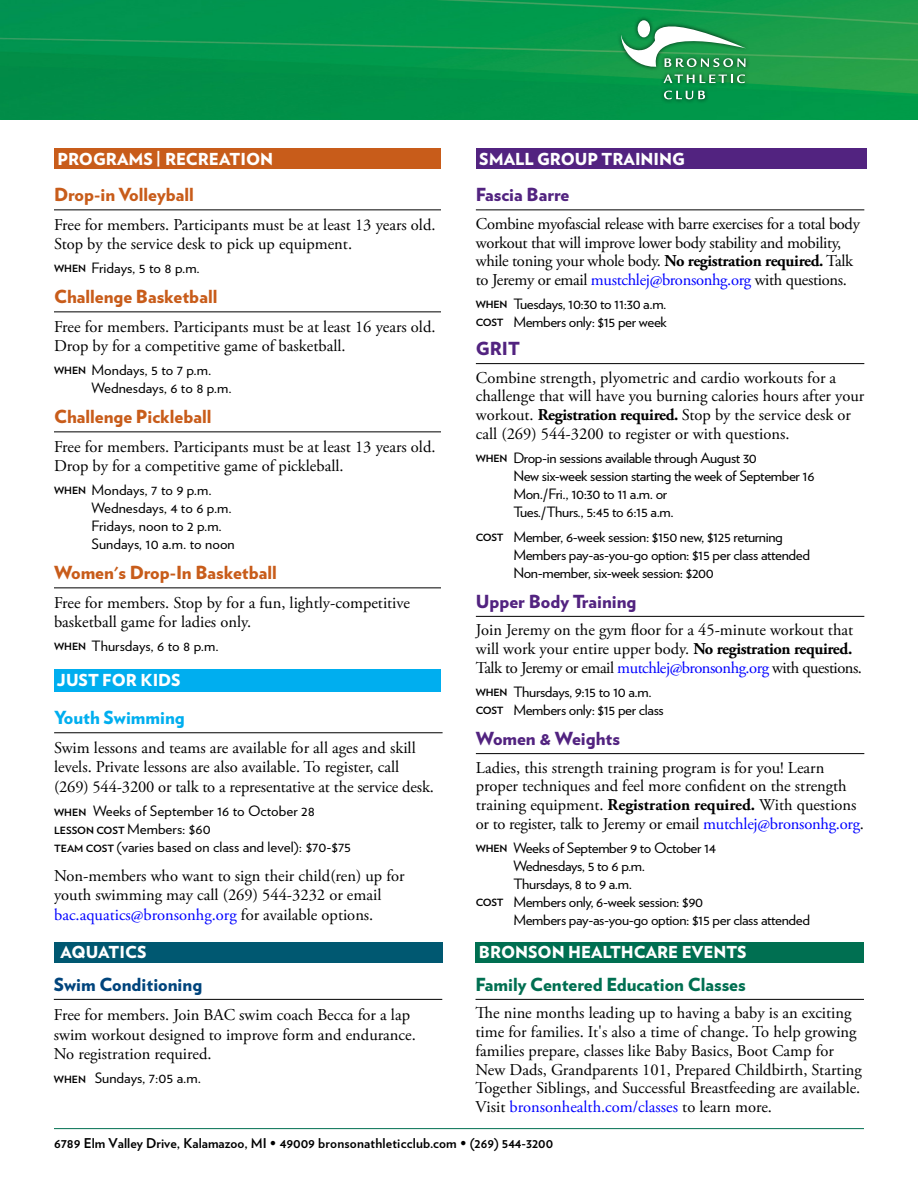
<style>
.page{position:relative;width:918px;height:1188px;background:#fff}
.page>*{position:absolute;margin:0;border:0;box-sizing:border-box;transform-origin:0 0}
.t1{font:900 18px "Verlag";color:#c85c1a}
.t2{font:900 18px "Verlag";color:#522380}
.t3{font:900 18px "Verlag";color:#006f51}
.t4{font:900 18px "Verlag";color:#00447c}
.t5{font:900 18px "Verlag";color:#00aeef}
.t6{font:16.5px/18.8px "Adobe Garamond Pro";color:#000}
.t7{font:16.5px/18.8px "Adobe Garamond Pro";letter-spacing:-.02em;color:#000}
.t8{font:900 16.5px "Verlag";color:#fff}
.t9{font:14.25px/18px "Verlag";letter-spacing:-.025em;color:#000;scale:1.05 1}
.t10{font:14.25px/18px "Verlag";color:#000;scale:1.05 1}
.t11{font:700 13.5px "Verlag";color:#000}
.s1{font-weight:700;font-size:10.05px}
.s2{color:#00f}
.s3{font-weight:700}
.s4{font-size:15px}
</style>
<div class="page">
<img style="left:0;top:0;width:918px;height:119px">
<div style="left:617px;top:16px;width:133px;height:88px;background:#000;opacity:.75"></div>
<svg style="left:664px;top:91px;width:41px;height:8px"></svg>
<svg style="left:663px;top:74px;width:82px;height:9px"></svg>
<svg style="left:621px;top:4px;width:125px;height:64px"></svg>
<div style="left:54px;top:148px;width:387px;height:22px;background:#c85c1a"></div>
<div style="left:54px;top:669px;width:387px;height:23px;background:#00aeef"></div>
<hr style="left:54px;top:209px;width:387px;height:1px;background:#000">
<hr style="left:54px;top:311px;width:387px;height:1px;background:#000">
<hr style="left:54px;top:431px;width:387px;height:1px;background:#000">
<hr style="left:54px;top:587px;width:387px;height:1px;background:#000">
<hr style="left:54px;top:732px;width:389px;height:1px;background:#000">
<div style="left:476px;top:148px;width:391px;height:22px;background:#522380"></div>
<hr style="left:476px;top:209px;width:388px;height:1px;background:#000">
<hr style="left:476px;top:363px;width:388px;height:1px;background:#000">
<hr style="left:476px;top:616px;width:388px;height:1px;background:#000">
<hr style="left:476px;top:753px;width:388px;height:1px;background:#000">
<div style="left:54px;top:942px;width:388px;height:21px;background:#005871"></div>
<hr style="left:54px;top:999px;width:388px;height:1px;background:#000">
<div style="left:476px;top:942px;width:388px;height:21px;background:#006f51"></div>
<hr style="left:476px;top:999px;width:388px;height:1px;background:#000">
<hr style="left:54px;top:1128px;width:810px;height:1px;background:#006f51">
<p class="t8" style="left:57px;top:145px;width:217px">PROGRAMS | RECREATION</p>
<p class="t1" style="left:54px;top:180px;width:141px">Drop-in Volleyball</p>
<p class="t6" style="left:54px;top:215px;width:383px;line-height:19.5px">Free for members. Participants must be at least 13 years old.<br>Stop by the service desk to pick up equipment.</p>
<p class="t10" style="left:54px;top:258px;width:140px"><span class="s1">WHEN</span> Fridays, 5 to 8 p.m.</p>
<p class="t1" style="left:54px;top:282px;width:165px">Challenge Basketball</p>
<p class="t6" style="left:54px;top:317px;width:383px;line-height:19.5px">Free for members. Participants must be at least 16 years old.<br>Drop by for a competitive game of basketball.</p>
<p class="t10" style="left:92px;top:360px;width:135px;text-indent:-38px"><span class="s1">WHEN</span> Mondays, 5 to 7 p.m.<br>Wednesdays, 6 to 8 p.m.</p>
<p class="t1" style="left:54px;top:402px;width:159px">Challenge Pickleball</p>
<p class="t6" style="left:54px;top:437px;width:383px;line-height:19.5px">Free for members. Participants must be at least 13 years old.<br>Drop by for a competitive game of pickleball.</p>
<p class="t10" style="left:92px;top:480px;width:138px;text-indent:-38px"><span class="s1">WHEN</span> Mondays, 7 to 9 p.m.<br>Wednesdays, 4 to 6 p.m.<br>Fridays, noon to 2 p.m.<br>Sundays, 10 a.m. to noon</p>
<p class="t1" style="left:54px;top:558px;width:224px">Women's Drop-In Basketball</p>
<p class="t6" style="left:54px;top:593px;width:358px;line-height:19.5px">Free for members. Stop by for a fun, lightly-competitive basketball game for ladies only.</p>
<p class="t10" style="left:54px;top:636px;width:158px"><span class="s1">WHEN</span> Thursdays, 6 to 8 p.m.</p>
<p class="t8" style="left:57px;top:666px;width:125px">JUST FOR KIDS</p>
<p class="t5" style="left:54px;top:703px;width:132px">Youth Swimming</p>
<p class="t6" style="left:54px;top:738px;width:381px;line-height:19.5px">Swim lessons and teams are available for all ages and skill levels. Private lessons are also available. To register, call (269) 544-3200 or talk to a representative at the service desk.</p>
<p class="t10" style="left:54px;top:802px;width:284px"><span class="s1">WHEN</span> Weeks of September 16 to October 28<br><span class="s1">LESSON COST</span> Members: $60<br><span class="s1">TEAM COST</span> (varies based on class and level): $70-$75</p>
<p class="t6" style="left:54px;top:866px;width:352px;line-height:19.5px">Non-members who want to sign their child(ren) up for youth swimming may call (269) 544-3232 or email <span class="s2">bac.aquatics@bronsonhg.org</span> for available options.</p>
<p class="t8" style="left:479px;top:145px;width:207px">SMALL GROUP TRAINING</p>
<p class="t2" style="left:476px;top:180px;width:95px">Fascia Barre</p>
<p class="t7" style="left:476px;top:215px;width:386px">Combine myofascial release with barre exercises for a total body workout that will improve lower body stability and mobility, while toning your whole body. <span class="s3">No registration required.</span> Talk to Jeremy or email <span class="s2">mustchlej@bronsonhg.org</span> with questions.</p>
<p class="t9" style="left:476px;top:294px;width:183px"><span class="s1">WHEN</span> Tuesdays, 10:30 to 11:30 a.m.<br><span class="s1">COST</span> Members only: $15 per week</p>
<p class="t2" style="left:476px;top:334px;width:46px">GRIT</p>
<p class="t6" style="left:476px;top:369px;width:390px">Combine strength, plyometric and cardio workouts for a challenge that will have you burning calories hours after your workout. <span class="s3">Registration required.</span> Stop by the service desk or call (269) 544-3200 to register or with questions.</p>
<p class="t9" style="left:513px;top:448px;width:288px;text-indent:-38px"><span class="s1">WHEN</span> Drop-in sessions available through August 30<br>New six-week session starting the week of September 16<br>Mon./Fri., 10:30 to 11 a.m. or<br>Tues./Thurs., 5:45 to 6:15 a.m.</p>
<p class="t9" style="left:513px;top:527px;width:284px;text-indent:-38px"><span class="s1">COST</span> Member, 6-week session: $150 new, $125 returning<br>Members pay-as-you-go option: $15 per class attended<br>Non-member, six-week session: $200</p>
<p class="t2" style="left:476px;top:586px;width:162px">Upper Body Training</p>
<p class="t6" style="left:476px;top:621px;width:388px">Join Jeremy on the gym floor for a 45-minute workout that will work your entire upper body. <span class="s3">No registration required.<br></span>Talk to Jeremy or email <span class="s2">mutchlej@bronsonhg.org</span> with questions.</p>
<p class="t9" style="left:476px;top:682px;width:181px"><span class="s1">WHEN</span> Thursdays, 9:15 to 10 a.m.<br><span class="s1">COST</span> Members only: $15 per class</p>
<p class="t2" style="left:476px;top:724px;width:146px">Women &amp; Weights</p>
<p class="t6" style="left:476px;top:759px;width:390px">Ladies, this strength training program is for you! Learn proper techniques and feel more confident on the strength training equipment. <span class="s3">Registration required.</span> With questions or to register, talk to Jeremy or email <span class="s2">mutchlej@bronsonhg.org</span>.</p>
<p class="t9" style="left:476px;top:838px;width:230px"><span class="s1">WHEN</span> Weeks of September 9 to October 14</p>
<p class="t9" style="left:513px;top:856px;width:127px">Wednesdays, 5 to 6 p.m.</p>
<p class="t9" style="left:513px;top:874px;width:114px">Thursdays, 8 to 9 a.m.</p>
<p class="t9" style="left:476px;top:892px;width:218px"><span class="s1">COST</span> Members only, 6-week session: $90</p>
<p class="t9" style="left:513px;top:910px;width:284px">Members pay-as-you-go option: $15 per class attended</p>
<p class="t8" style="left:479px;top:938px;width:269px">BRONSON HEALTHCARE EVENTS</p>
<p class="t3" style="left:476px;top:969px;width:272px">Family Centered Education Classes</p>
<p class="t6" style="left:476px;top:1004px;width:388px">The nine months leading up to having a baby is an exciting time for families. It's also a time of change. To help growing families prepare, classes like Baby Basics, Boot Camp for New Dads, Grandparents 101, Prepared Childbirth, Starting Together Siblings, and Successful Breastfeeding are available.<br>Visit <span class="s2">bronsonhealth.com/classes</span> to learn more.</p>
<p class="t11" style="left:54px;top:1133px;width:501px">6789 Elm Valley Drive, Kalamazoo, MI • 49009 bronsonathleticclub.com • (269) 544-3200</p>
<p class="t8" style="left:61px;top:938px;width:87px">AQUATICS</p>
<p class="t4" style="left:54px;top:969px;width:150px">Swim Conditioning</p>
<p class="t6" style="left:54px;top:1005px;width:364px;line-height:20px">Free for members. Join BAC swim coach Becca for a lap swim workout designed to improve form and endurance.<br>No registration required.</p>
<p class="t10" style="left:54px;top:1069px;width:142px"><span class="s1">WHEN</span> Sundays, 7:05 a.m<span class="s4">.</span></p>
</div>
